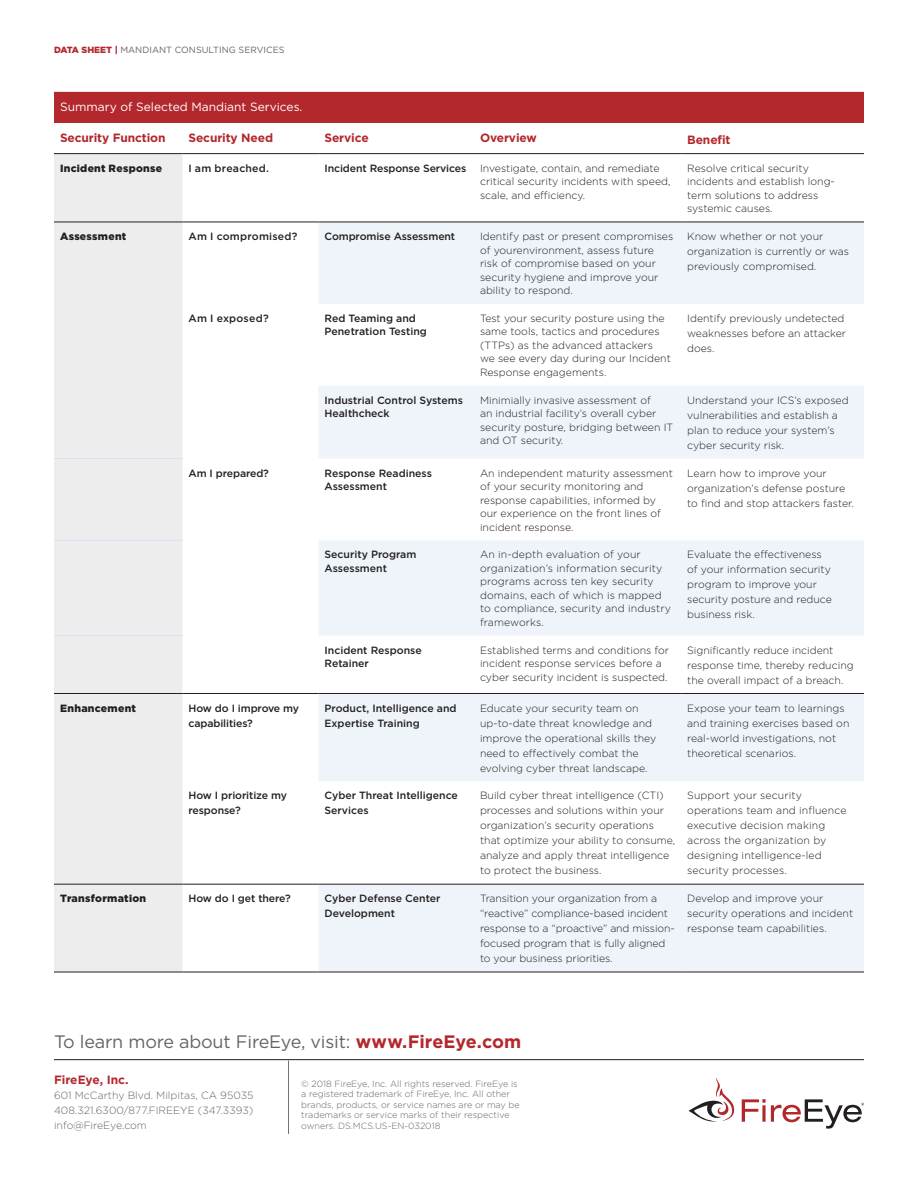
<style>
.page{position:relative;width:918px;height:1188px;background:#fff}
.page>*{position:absolute;margin:0;border:0;box-sizing:border-box;transform-origin:0 0}
.t1{font:18px "Gotham";letter-spacing:-.01em;color:#656565}
.Table_Head_2{font:700 12px "Gotham";letter-spacing:-.01em;color:#b3282d}
.t2{font:12px "Gotham";color:#fff}
.Table_Text_Body{font:300 10.5px/15px "Gotham";color:#231f20}
.Table_Text_Body-2{font:500 10.5px/13.5px "Gotham";color:#231f20}
.t3{font:300 10.5px/15px "Gotham";color:#656565;text-align:justify}
.Table_Text_Body_Medi{font:900 10.5px "Gotham";letter-spacing:.025em;color:#231f20}
.Table_Text_Body-3{font:500 10.5px "Gotham";letter-spacing:.025em;color:#231f20}
.Table_Text_Body_Medi-2{font:500 10.5px "Gotham";letter-spacing:.025em;color:#231f20}
.Table_Text_Body_Medi-3{font:500 10.5px "Gotham";letter-spacing:.005em;color:#231f20}
.Table_Text_Body-4{font:500 10.5px "Gotham";letter-spacing:.02em;color:#231f20}
.t4{font:300 9px/10.5px "Gotham";color:#656565}
.t5{font:9px "Gotham";color:#656565}
.s1{font-weight:900;color:#b3282d}
.s2{font-weight:700;color:#b3282d}
</style>
<div class="page">
<div style="left:54px;top:92px;width:810px;height:31px;background:#b3282d"></div>
<div style="left:54px;top:154px;width:129px;height:818px;background:#ededee"></div>
<svg style="left:319px;top:223px;width:545px;height:749px;fill:#eff4fa"></svg>
<hr style="left:54px;top:222px;width:129px;height:1px;background:#231f20">
<hr style="left:183px;top:222px;width:136px;height:1px;background:#231f20">
<hr style="left:319px;top:222px;width:155px;height:1px;background:#231f20">
<hr style="left:474px;top:222px;width:207px;height:1px;background:#231f20">
<hr style="left:681px;top:222px;width:183px;height:1px;background:#231f20">
<hr style="left:54px;top:458px;width:129px;height:1px;background:#d6e2f4">
<hr style="left:54px;top:540px;width:129px;height:1px;background:#d6e2f4">
<hr style="left:54px;top:635px;width:129px;height:1px;background:#d6e2f4">
<hr style="left:54px;top:693px;width:129px;height:1px;background:#231f20">
<hr style="left:183px;top:693px;width:136px;height:1px;background:#231f20">
<hr style="left:319px;top:693px;width:155px;height:1px;background:#231f20">
<hr style="left:474px;top:693px;width:207px;height:1px;background:#231f20">
<hr style="left:681px;top:693px;width:183px;height:1px;background:#231f20">
<hr style="left:54px;top:884px;width:129px;height:1px;background:#231f20">
<hr style="left:183px;top:884px;width:136px;height:1px;background:#231f20">
<hr style="left:319px;top:884px;width:155px;height:1px;background:#231f20">
<hr style="left:474px;top:884px;width:207px;height:1px;background:#231f20">
<hr style="left:681px;top:884px;width:183px;height:1px;background:#231f20">
<hr style="left:54px;top:972px;width:129px;height:1px;background:#231f20">
<hr style="left:183px;top:972px;width:136px;height:1px;background:#231f20">
<hr style="left:319px;top:972px;width:155px;height:1px;background:#231f20">
<hr style="left:474px;top:972px;width:207px;height:1px;background:#231f20">
<hr style="left:681px;top:972px;width:183px;height:1px;background:#231f20">
<hr style="left:54px;top:153px;width:129px;height:1px;background:#231f20">
<hr style="left:183px;top:153px;width:136px;height:1px;background:#231f20">
<hr style="left:319px;top:153px;width:155px;height:1px;background:#231f20">
<hr style="left:474px;top:153px;width:207px;height:1px;background:#231f20">
<hr style="left:681px;top:153px;width:183px;height:1px;background:#231f20">
<hr style="left:288px;top:1061px;width:1px;height:73px;background:#231f20">
<hr style="left:54px;top:1059px;width:810px;height:1px;background:#231f20">
<svg style="left:688px;top:1078px;width:47px;height:44px"></svg>
<svg style="left:742px;top:1099px;width:122px;height:30px"></svg>
<p class="t5" style="left:54px;top:44px;width:232px"><span class="s1">DATA SHEET |</span> MANDIANT CONSULTING SERVICES</p>
<p class="t2" style="left:60px;top:99px;width:244px">Summary of Selected Mandiant Services.</p>
<p class="Table_Head_2" style="left:60px;top:131px;width:107px">Security Function</p>
<p class="Table_Head_2" style="left:189px;top:131px;width:86px">Security Need</p>
<p class="Table_Head_2" style="left:325px;top:131px;width:46px">Service</p>
<p class="Table_Head_2" style="left:480px;top:131px;width:58px">Overview</p>
<p class="Table_Head_2" style="left:687px;top:133px;width:45px">Benefit</p>
<p class="Table_Text_Body_Medi" style="left:60px;top:161px;width:104px">Incident Response</p>
<p class="Table_Text_Body_Medi-2" style="left:189px;top:161px;width:82px">I am breached.</p>
<p class="Table_Text_Body-2" style="left:325px;top:161px;width:143px">Incident Response Services</p>
<p class="Table_Text_Body" style="left:480px;top:161px;width:192px;line-height:13.5px">Investigate, contain, and remediate critical security incidents with speed, scale, and efficiency.</p>
<p class="Table_Text_Body" style="left:687px;top:161px;width:149px;line-height:13.5px">Resolve critical security incidents and establish long&shy;term solutions to address systemic causes.</p>
<p class="Table_Text_Body_Medi" style="left:60px;top:229px;width:68px">Assessment</p>
<p class="Table_Text_Body-3" style="left:189px;top:229px;width:111px">Am I compromised?</p>
<p class="Table_Text_Body-2" style="left:325px;top:229px;width:132px">Compromise Assessment</p>
<p class="Table_Text_Body" style="left:480px;top:229px;width:195px;line-height:13.5px">Identify past or present compromises of yourenvironment, assess future risk of compromise based on your security hygiene and improve your ability to respond.</p>
<p class="Table_Text_Body" style="left:687px;top:229px;width:163px">Know whether or not your organization is currently or was previously compromised.</p>
<p class="Table_Text_Body-4" style="left:189px;top:311px;width:82px">Am I exposed?</p>
<p class="Table_Text_Body-2" style="left:325px;top:311px;width:104px">Red Teaming and<br>Penetration Testing</p>
<p class="Table_Text_Body" style="left:480px;top:311px;width:192px;line-height:13.5px">Test your security posture using the same tools, tactics and procedures (TTPs) as the advanced attackers<br>we see every day during our Incident<br>Response engagements.</p>
<p class="Table_Text_Body" style="left:687px;top:310px;width:160px">Identify previously undetected weaknesses before an attacker does.</p>
<p class="Table_Text_Body-2" style="left:325px;top:393px;width:140px">Industrial Control Systems<br>Healthcheck</p>
<p class="Table_Text_Body" style="left:480px;top:393px;width:195px;line-height:13.5px">Minimially invasive assessment of<br>an industrial facility’s overall cyber security posture, bridging between IT and OT security.</p>
<p class="Table_Text_Body" style="left:687px;top:392px;width:163px">Understand your ICS’s exposed vulnerabilities and establish a plan to reduce your system’s cyber security risk.</p>
<p class="Table_Text_Body_Medi-3" style="left:189px;top:466px;width:82px">Am I prepared?</p>
<p class="Table_Text_Body-2" style="left:325px;top:466px;width:109px">Response Readiness<br>Assessment</p>
<p class="Table_Text_Body" style="left:480px;top:466px;width:194px;line-height:13.5px">An independent maturity assessment of your security monitoring and response capabilities, informed by our experience on the front lines of incident response.</p>
<p class="Table_Text_Body" style="left:687px;top:465px;width:168px">Learn how to improve your organization’s defense posture to find and stop attackers faster.</p>
<p class="Table_Text_Body-2" style="left:325px;top:548px;width:93px">Security Program<br>Assessment</p>
<p class="Table_Text_Body" style="left:480px;top:548px;width:192px;line-height:13.5px">An in-depth evaluation of your organization’s information security programs across ten key security domains, each of which is mapped to compliance, security and industry frameworks.</p>
<p class="Table_Text_Body" style="left:687px;top:547px;width:146px">Evaluate the effectiveness of your information security program to improve your security posture and reduce business risk.</p>
<p class="Table_Text_Body-2" style="left:325px;top:643px;width:99px">Incident Response<br>Retainer</p>
<p class="Table_Text_Body" style="left:480px;top:643px;width:191px;line-height:13.5px">Established terms and conditions for incident response services before a cyber security incident is suspected.</p>
<p class="Table_Text_Body" style="left:687px;top:642px;width:168px">Significantly reduce incident response time, thereby reducing the overall impact of a breach.</p>
<p class="Table_Text_Body_Medi" style="left:60px;top:701px;width:78px">Enhancement</p>
<p class="Table_Text_Body-2" style="left:189px;top:700px;width:112px;line-height:15px">How do I improve my capabilities?</p>
<p class="Table_Text_Body-2" style="left:325px;top:700px;width:134px;line-height:15px">Product, Intelligence and<br>Expertise Training</p>
<p class="Table_Text_Body" style="left:480px;top:700px;width:178px">Educate your security team on up-to-date threat knowledge and improve the operational skills they need to effectively combat the evolving cyber threat landscape.</p>
<p class="Table_Text_Body" style="left:687px;top:700px;width:164px">Expose your team to learnings and training exercises based on real-world investigations, not theoretical scenarios.</p>
<p class="Table_Text_Body-2" style="left:189px;top:788px;width:100px;line-height:15px">How I prioritize my response?</p>
<p class="Table_Text_Body-2" style="left:325px;top:788px;width:135px;line-height:15px">Cyber Threat Intelligence<br>Services</p>
<p class="Table_Text_Body" style="left:480px;top:788px;width:197px">Build cyber threat intelligence (CTI) processes and solutions within your organization’s security operations that optimize your ability to consume, analyze and apply threat intelligence to protect the business.</p>
<p class="Table_Text_Body" style="left:687px;top:788px;width:161px">Support your security operations team and influence executive decision making across the organization by designing intelligence-led security processes.</p>
<p class="Table_Text_Body_Medi" style="left:60px;top:891px;width:88px">Transformation</p>
<p class="Table_Text_Body-2" style="left:189px;top:892px;width:104px">How do I get there?</p>
<p class="Table_Text_Body-2" style="left:325px;top:891px;width:118px;line-height:15px">Cyber Defense Center<br>Development</p>
<p class="Table_Text_Body" style="left:480px;top:891px;width:196px">Transition your organization from a “reactive” compliance-based incident response to a “proactive” and mission&shy;focused program that is fully aligned to your business priorities.</p>
<p class="Table_Text_Body" style="left:687px;top:891px;width:168px">Develop and improve your security operations and incident response team capabilities.</p>
<p class="t1" style="left:54px;top:1030px;width:469px">To learn more about FireEye, visit: <span class="s2">www.FireEye.com</span></p>
<p class="t4" style="left:301px;top:1078px;width:220px">© 2018 FireEye, Inc. All rights reserved. FireEye is a registered trademark of FireEye, Inc. All other brands, products, or service names are or may be trademarks or service marks of their respective owners. DS.MCS.US-EN-032018</p>
<p class="Table_Head_2" style="left:54px;top:1072px;width:76px">FireEye, Inc.</p>
<p class="t3" style="left:54px;top:1087px;width:201px">601 McCarthy Blvd. Milpitas, CA 95035<br>408.321.6300/877.FIREEYE (347.3393) info@FireEye.com</p>
</div>
